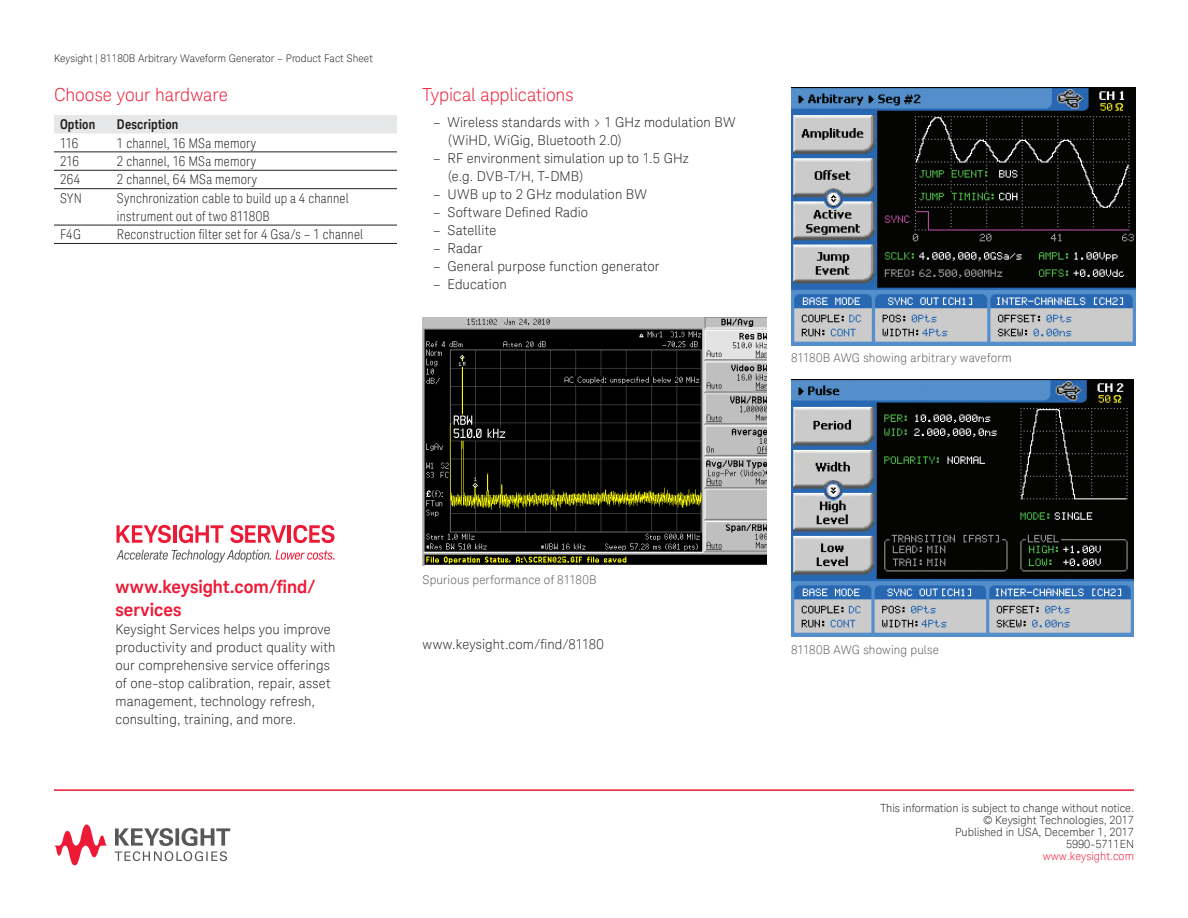
<style>
.page{position:relative;width:1188px;height:918px;background:#fff}
.page>*{position:absolute;margin:0;border:0;box-sizing:border-box;transform-origin:0 0}
.K_Heading_2{font:300 18px "Keysight Sans";letter-spacing:-.005em;color:#ed1a36}
.K_Body_Text{font:700 18px/22.5px "Keysight Sans";color:#ed1a36}
.K_Body_Text-2{font:300 13.5px/18px "Keysight Sans";letter-spacing:.01em;color:#231f20}
.K_Table_Text{font:300 condensed 13.5px/18px "Keysight Sans";letter-spacing:.01em;color:#231f20}
.K_Table_Heading_1{font:700 13.5px "Keysight Sans Condensed";letter-spacing:.01em;color:#231f20}
.K_Diagrams_and_Figur{font:300 12px "Keysight Sans";letter-spacing:.015em;color:#57585a}
.K_Boilerplate_Text{font:300 11.25px "Keysight Sans";color:#231f20}
.K_Boilerplate_Text-2{font:300 11.25px "Keysight Sans";color:#ed1a36}
.K_Page_Number_Header{font:300 10.5px "Keysight Sans";color:#231f20}
</style>
<div class="page">
<hr style="left:54px;top:789px;width:1080px;height:2px;background:#ed1a36">
<img style="left:791px;top:380px;width:342px;height:256px">
<img style="left:791px;top:87px;width:345px;height:259px">
<img style="left:423px;top:318px;width:344px;height:247px">
<svg style="left:117px;top:525px;width:54px;height:18px"></svg>
<hr style="left:173px;top:525px;width:3px;height:18px;background:#ed1a36">
<svg style="left:179px;top:525px;width:44px;height:18px"></svg>
<svg style="left:230px;top:525px;width:56px;height:18px"></svg>
<hr style="left:288px;top:525px;width:3px;height:18px;background:#ed1a36">
<svg style="left:293px;top:525px;width:42px;height:18px"></svg>
<svg style="left:116px;top:550px;width:218px;height:13px"></svg>
<svg style="left:115px;top:828px;width:115px;height:33px"></svg>
<svg style="left:54px;top:825px;width:53px;height:40px"></svg>
<div style="left:54px;top:115px;width:343px;height:18px;background:#e6e7e9"></div>
<hr style="left:54px;top:151px;width:57px;height:1px;background:#231f20">
<hr style="left:111px;top:151px;width:286px;height:1px;background:#231f20">
<hr style="left:54px;top:170px;width:57px;height:1px;background:#231f20">
<hr style="left:111px;top:170px;width:286px;height:1px;background:#231f20">
<hr style="left:54px;top:188px;width:57px;height:1px;background:#231f20">
<hr style="left:111px;top:188px;width:286px;height:1px;background:#231f20">
<hr style="left:54px;top:225px;width:57px;height:1px;background:#231f20">
<hr style="left:111px;top:225px;width:286px;height:1px;background:#231f20">
<hr style="left:54px;top:243px;width:57px;height:1px;background:#231f20">
<hr style="left:111px;top:243px;width:286px;height:1px;background:#231f20">
<p class="K_Page_Number_Header" style="left:54px;top:52px;width:320px">Keysight | 81180B Arbitrary Waveform Generator – Product Fact Sheet</p>
<p class="K_Heading_2" style="left:54px;top:84px;width:175px">Choose your hardware</p>
<p class="K_Table_Heading_1" style="left:60px;top:116px;width:37px">Option</p>
<p class="K_Table_Heading_1" style="left:117px;top:116px;width:63px">Description</p>
<p class="K_Table_Text" style="left:60px;top:134px;width:20px">116</p>
<p class="K_Table_Text" style="left:117px;top:134px;width:141px">1 channel, 16 MSa memory</p>
<p class="K_Table_Text" style="left:60px;top:152px;width:21px">216</p>
<p class="K_Table_Text" style="left:117px;top:152px;width:141px">2 channel, 16 MSa memory</p>
<p class="K_Table_Text" style="left:60px;top:171px;width:22px">264</p>
<p class="K_Table_Text" style="left:117px;top:171px;width:142px">2 channel, 64 MSa memory</p>
<p class="K_Table_Text" style="left:60px;top:189px;width:23px">SYN</p>
<p class="K_Table_Text" style="left:117px;top:189px;width:233px">Synchronization cable to build up a 4 channel instrument out of two 81180B</p>
<p class="K_Table_Text" style="left:60px;top:225px;width:23px">F4G</p>
<p class="K_Table_Text" style="left:117px;top:225px;width:248px">Reconstruction filter set for 4 Gsa/s – 1 channel</p>
<p class="K_Heading_2" style="left:423px;top:84px;width:152px">Typical applications</p>
<p class="K_Body_Text-2" style="left:448px;top:113px;width:289px;text-indent:-15px">– Wireless standards with &gt; 1 GHz modulation BW (WiHD, WiGig, Bluetooth 2.0)</p>
<p class="K_Body_Text-2" style="left:448px;top:149px;width:242px;text-indent:-15px">– RF environment simulation up to 1.5 GHz (e.g. DVB-T/H, T-DMB)</p>
<p class="K_Body_Text-2" style="left:433px;top:185px;width:215px">– UWB up to 2 GHz modulation BW</p>
<p class="K_Body_Text-2" style="left:433px;top:203px;width:157px">– Software Defined Radio</p>
<p class="K_Body_Text-2" style="left:433px;top:221px;width:65px">– Satellite</p>
<p class="K_Body_Text-2" style="left:433px;top:239px;width:51px">– Radar</p>
<p class="K_Body_Text-2" style="left:433px;top:257px;width:228px">– General purpose function generator</p>
<p class="K_Body_Text-2" style="left:433px;top:275px;width:75px">– Education</p>
<p class="K_Diagrams_and_Figur" style="left:791px;top:351px;width:222px">81180B AWG showing arbitrary waveform</p>
<p class="K_Body_Text" style="left:115px;top:575px;width:201px">www.keysight.com/find/ services</p>
<p class="K_Body_Text-2" style="left:115px;top:620px;width:222px">Keysight Services helps you improve productivity and product quality with our comprehensive service offerings of one-stop calibration, repair, asset management, technology refresh, consulting, training, and more.</p>
<p class="K_Diagrams_and_Figur" style="left:423px;top:573px;width:176px">Spurious performance of 81180B</p>
<p class="K_Body_Text-2" style="left:423px;top:635px;width:183px">www.keysight.com/find/81180</p>
<p class="K_Diagrams_and_Figur" style="left:791px;top:642px;width:150px">81180B AWG showing pulse</p>
<p class="K_Boilerplate_Text" style="left:880px;top:801px;width:255px">This information is subject to change without notice.</p>
<p class="K_Boilerplate_Text" style="left:983px;top:813px;width:152px">© Keysight Technologies, 2017</p>
<p class="K_Boilerplate_Text" style="left:955px;top:825px;width:180px">Published in USA, December 1, 2017</p>
<p class="K_Boilerplate_Text-2" style="left:1043px;top:849px;width:93px">www.keysight.com</p>
<p class="K_Boilerplate_Text" style="left:1066px;top:837px;width:69px">5990-5711EN</p>
</div>
